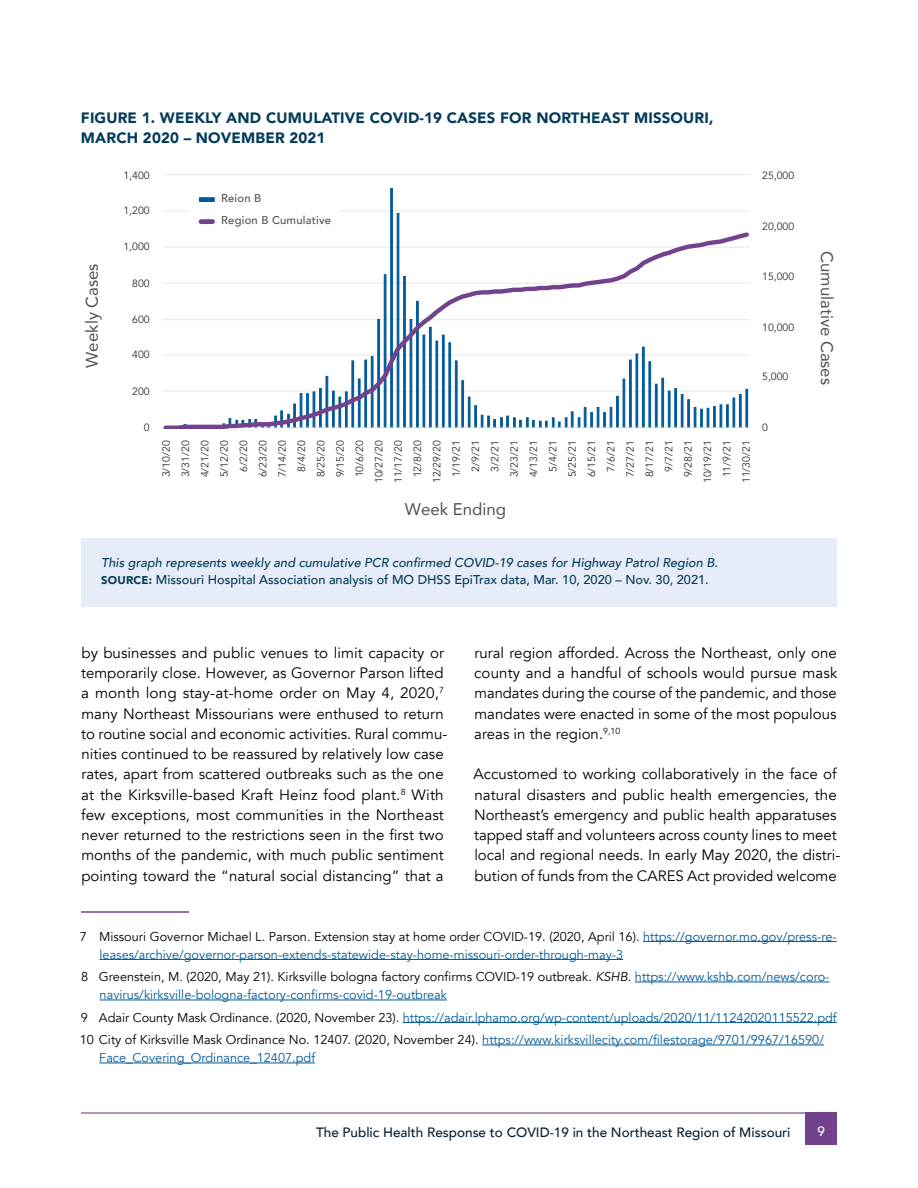
<style>
.page{position:relative;width:918px;height:1188px;background:#fff}
.page>*{position:absolute;margin:0;border:0;box-sizing:border-box;transform-origin:0 0}
.t1{font:500 20.1px "Avenir";color:#033c5a}
.t2{font:16.8px "Avenir";color:#505150}
.t3{font:15px/20.2px "Avenir";color:#000}
.t4{font:900 15px/20.2px "Avenir";letter-spacing:.01em;color:#033c5a}
.t5{font:500 13.5px "Avenir";color:#081f33}
.t6{font:500 13.5px "Avenir";color:#fff}
.t7{font:12.75px/18px "Avenir";color:#005a9a}
.t8{font:italic 500 12.75px/17.2px "Avenir";color:#033c5a}
.t9{font:500 11.25px/22px "Avenir";letter-spacing:.02em;color:#505050}
.t10{font:10.5px/19.4px "Avenir";color:#2b2d2d;text-align:right}
.s1{font-weight:900;font-style:normal;font-size:11.25px}
.s2{font-style:normal}
.s3{color:#000}
.s4{font-style:italic;color:#000}
</style>
<div class="page">
<div style="left:805px;top:1112px;width:32px;height:33px;background:#72428d"></div>
<hr style="left:81px;top:1112px;width:756px;height:2px;background:#72428d">
<hr style="left:81px;top:911px;width:108px;height:2px;background:#72428d">
<hr style="left:643px;top:941px;width:194px;height:1px;background:#005a9a">
<hr style="left:100px;top:959px;width:523px;height:1px;background:#005a9a">
<hr style="left:635px;top:982px;width:194px;height:1px;background:#005a9a">
<hr style="left:100px;top:1000px;width:347px;height:1px;background:#005a9a">
<hr style="left:403px;top:1022px;width:434px;height:1px;background:#005a9a">
<hr style="left:482px;top:1045px;width:342px;height:1px;background:#005a9a">
<hr style="left:99px;top:1063px;width:216px;height:1px;background:#005a9a">
<hr style="left:163px;top:210px;width:587px;height:2px;background:#dad9d9">
<hr style="left:163px;top:174px;width:587px;height:1px;background:#dad9d9">
<svg style="left:171px;top:188px;width:577px;height:41px"></svg>
<svg style="left:163px;top:229px;width:587px;height:199px"></svg>
<div style="left:190px;top:187px;width:149px;height:49px;background:#fff"></div>
<div style="left:201px;top:219px;width:12px;height:5px;background:#72428d"></div>
<div style="left:199px;top:197px;width:16px;height:5px;background:#005a9a"></div>
<div style="left:81px;top:538px;width:756px;height:68px;background:#e7edf8"></div>
<p class="t4" style="left:81px;top:107px;width:634px">FIGURE 1. WEEKLY AND CUMULATIVE COVID-19 CASES FOR NORTHEAST MISSOURI,<br>MARCH 2020 – NOVEMBER 2021</p>
<h1 class="t1" style="left:125px;top:107px;width:664px">Weekly and Cumulative PCR Confirmed COVID-19 Cases: MSHP Troop B</h1>
<p class="t2" style="left:78px;top:368px;width:106px;rotate:-90deg">Weekly Cases</p>
<p class="t10" style="left:123px;top:166px;width:28px">1,400</p>
<p class="t10" style="left:123px;top:201px;width:28px">1,200</p>
<p class="t10" style="left:123px;top:237px;width:28px">1,000</p>
<p class="t10" style="left:132px;top:274px;width:19px">800</p>
<p class="t10" style="left:132px;top:310px;width:19px">600</p>
<p class="t10" style="left:132px;top:345px;width:19px">400</p>
<p class="t10" style="left:132px;top:382px;width:19px">200</p>
<p class="t10" style="left:144px;top:418px;width:7px">0</p>
<p class="t9" style="left:221px;top:187px;width:112px">Reion B<br>Region B Cumulative</p>
<p class="t10" style="left:762px;top:166px;width:34px">25,000</p>
<p class="t10" style="left:762px;top:217px;width:34px">20,000</p>
<p class="t10" style="left:762px;top:267px;width:34px">15,000</p>
<p class="t10" style="left:762px;top:318px;width:34px">10,000</p>
<p class="t10" style="left:762px;top:367px;width:28px">5,000</p>
<p class="t10" style="left:157px;top:483px;width:44px;rotate:-90deg">3/10/20<br>3/31/20<br>4/21/20<br>5/12/20<br>6/2/20<br>6/23/20<br>7/14/20<br>8/4/20<br>8/25/20<br>9/15/20<br>10/6/20<br>10/27/20<br>11/17/20<br>12/8/20<br>12/29/20<br>1/19/21<br>2/9/21<br>3/2/21<br>3/23/21<br>4/13/21<br>5/4/21<br>5/25/21<br>6/15/21<br>7/6/21<br>7/27/21<br>8/17/21<br>9/7/21<br>9/28/21<br>10/19/21<br>11/9/21<br>11/30/21</p>
<p class="t2" style="left:405px;top:496px;width:103px">Week Ending</p>
<p class="t10" style="left:762px;top:418px;width:7px">0</p>
<p class="t8" style="left:101px;top:554px;width:618px">This graph represents weekly and cumulative PCR confirmed COVID-19 cases for Highway Patrol Region B.<br><span class="s1">SOURCE:</span> <span class="s2">Missouri Hospital Association analysis of MO DHSS EpiTrax data, Mar. 10, 2020 – Nov. 30, 2021.</span></p>
<p class="t2" style="left:841px;top:251px;width:135px;rotate:90deg">Cumulative Cases</p>
<p class="t3" style="left:81px;top:643px;width:368px">by businesses and public venues to limit capacity or temporarily close. However, as Governor Parson lifted a month long stay-at-home order on May 4, 2020,<sup>7 </sup>many Northeast Missourians were enthused to return to routine social and economic activities. Rural commu&shy;nities continued to be reassured by relatively low case rates, apart from scattered outbreaks such as the one at the Kirksville-based Kraft Heinz food plant.<sup>8</sup> With few exceptions, most communities in the Northeast never returned to the restrictions seen in the first two months of the pandemic, with much public sentiment pointing toward the “natural social distancing” that a</p>
<p class="t3" style="left:474px;top:643px;width:365px;text-align:justify">rural region afforded. Across the Northeast, only one county and a handful of schools would pursue mask mandates during the course of the pandemic, and those mandates were enacted in some of the most populous areas in the region.<sup>9,10</sup></p>
<p class="t3" style="left:474px;top:764px;width:368px">Accustomed to working collaboratively in the face of natural disasters and public health emergencies, the Northeast’s emergency and public health apparatuses tapped staff and volunteers across county lines to meet local and regional needs. In early May 2020, the distri&shy;bution of funds from the CARES Act provided welcome</p>
<p class="t7" style="left:100px;top:927px;width:739px;text-indent:-20px"><span class="s3">7 Missouri Governor Michael L. Parson. Extension stay at home order COVID-19. (2020, April 16).</span> https://governor.mo.gov/press-re&shy;leases/archive/governor-parson-extends-statewide-stay-home-missouri-order-through-may-3</p>
<p class="t7" style="left:100px;top:968px;width:731px;text-indent:-18px"><span class="s3">8 Greenstein, M. (2020, May 21). Kirksville bologna factory confirms COVID-19 outbreak.</span> <span class="s4">KSHB</span><span class="s3">.</span> https://www.kshb.com/news/coro&shy;navirus/kirksville-bologna-factory-confirms-covid-19-outbreak</p>
<p class="t7" style="left:80px;top:1006px;width:759px;line-height:22.5px"><span class="s3">9 Adair County Mask Ordinance. (2020, November 23).</span> https://adair.lphamo.org/wp-content/uploads/2020/11/11242020115522.pdf<br><span class="s3">10 City of Kirksville Mask Ordinance No. 12407. (2020, November 24).</span> https://www.kirksvillecity.com/filestorage/9701/9967/16590/</p>
<p class="t7" style="left:99px;top:1049px;width:217px">Face_Covering_Ordinance_12407.pdf</p>
<p class="t5" style="left:316px;top:1121px;width:476px">The Public Health Response to COVID-19 in the Northeast Region of Missouri</p>
<p class="t6" style="left:817px;top:1119px;width:9px">9</p>
</div>
